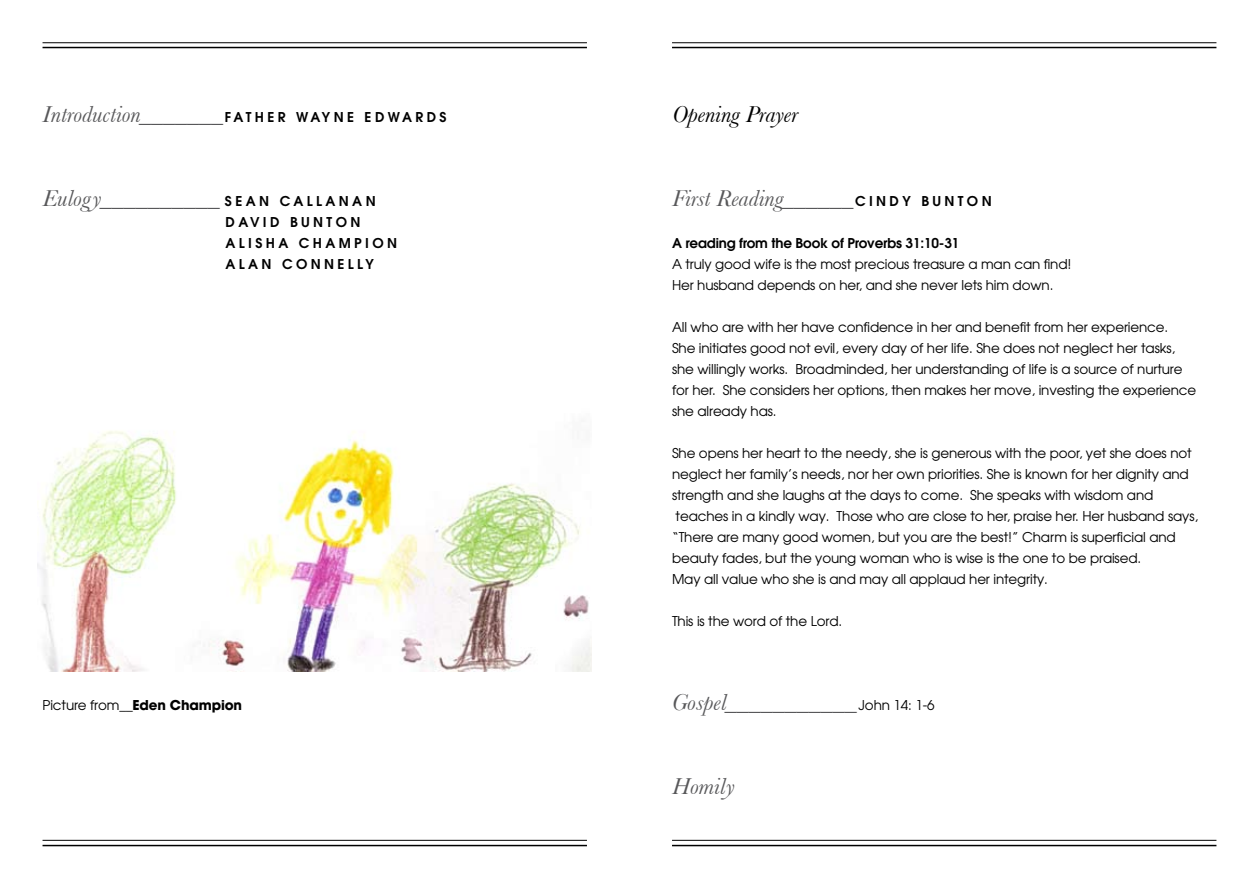
<style>
.page{position:relative;width:1259px;height:893px;background:#fff}
.page>*{position:absolute;margin:0;border:0;box-sizing:border-box;transform-origin:0 0}
.t1{font:italic 24px "Baskerville";color:#58585a}
.t2{font:italic 24px "Baskerville";color:#000}
.t3{font:13.5px/21px "Avant Garde";letter-spacing:-.01em;color:#000}
.t4{font:600 13.5px/21px "Avant Garde";letter-spacing:.25em;color:#000}
.t5{font:600 13.5px "Avant Garde";letter-spacing:-.01em;color:#000}
.s1{font-family:"Avant Garde";font-weight:600;font-style:normal;font-size:13.5px;color:#000}
.s2{font-weight:700}
.s3{font-family:"Avant Garde";font-style:normal;font-size:13.5px;color:#000}
</style>
<div class="page">
<hr style="left:43px;top:47px;width:544px;height:1px;background:#000">
<hr style="left:43px;top:42px;width:544px;height:1px;background:#000">
<hr style="left:43px;top:845px;width:544px;height:1px;background:#000">
<hr style="left:43px;top:840px;width:544px;height:1px;background:#000">
<hr style="left:672px;top:47px;width:544px;height:1px;background:#000">
<hr style="left:672px;top:42px;width:544px;height:1px;background:#000">
<hr style="left:672px;top:845px;width:544px;height:1px;background:#000">
<hr style="left:672px;top:840px;width:544px;height:1px;background:#000">
<img style="left:37px;top:431px;width:555px;height:240px">
<h1 class="t1" style="left:43px;top:100px;width:405px">Introduction_______<span class="s1">FA T H E R W AY N E E D W A R D S</span></h1>
<h1 class="t1" style="left:43px;top:184px;width:335px">Eulogy__________ <span class="s1">S E A N C A L L A N A N</span></h1>
<p class="t4" style="left:226px;top:211px;width:173px">DAVID BUNTON<br>ALISHA CHAMPION<br>ALAN CONNELLY</p>
<p class="t3" style="left:43px;top:694px;width:201px">Picture from__<span class="s2">Eden Champion</span></p>
<h1 class="t2" style="left:672px;top:100px;width:128px">Opening Prayer</h1>
<h1 class="t1" style="left:672px;top:184px;width:321px">First Reading______<span class="s1">C I N D Y B U N T O N</span></h1>
<p class="t5" style="left:672px;top:234px;width:289px">A reading from the Book of Proverbs 31:10-31</p>
<p class="t3" style="left:672px;top:253px;width:401px">A truly good wife is the most precious treasure a man can find!<br>Her husband depends on her, and she never lets him down.</p>
<p class="t3" style="left:672px;top:316px;width:526px">All who are with her have confidence in her and benefit from her experience.<br>She initiates good not evil, every day of her life. She does not neglect her tasks, she willingly works. Broadminded, her understanding of life is a source of nurture for her. She considers her options, then makes her move, investing the experience she already has.</p>
<p class="t3" style="left:672px;top:442px;width:527px">She opens her heart to the needy, she is generous with the poor, yet she does not neglect her family’s needs, nor her own priorities. She is known for her dignity and strength and she laughs at the days to come. She speaks with wisdom and teaches in a kindly way. Those who are close to her, praise her. Her husband says, “There are many good women, but you are the best!” Charm is superficial and beauty fades, but the young woman who is wise is the one to be praised.<br>May all value who she is and may all applaud her integrity.</p>
<p class="t3" style="left:672px;top:610px;width:172px">This is the word of the Lord.</p>
<h1 class="t1" style="left:672px;top:688px;width:264px">Gospel___________<span class="s3">John 14: 1-6</span></h1>
<h1 class="t1" style="left:672px;top:772px;width:64px">Homily</h1>
</div>
